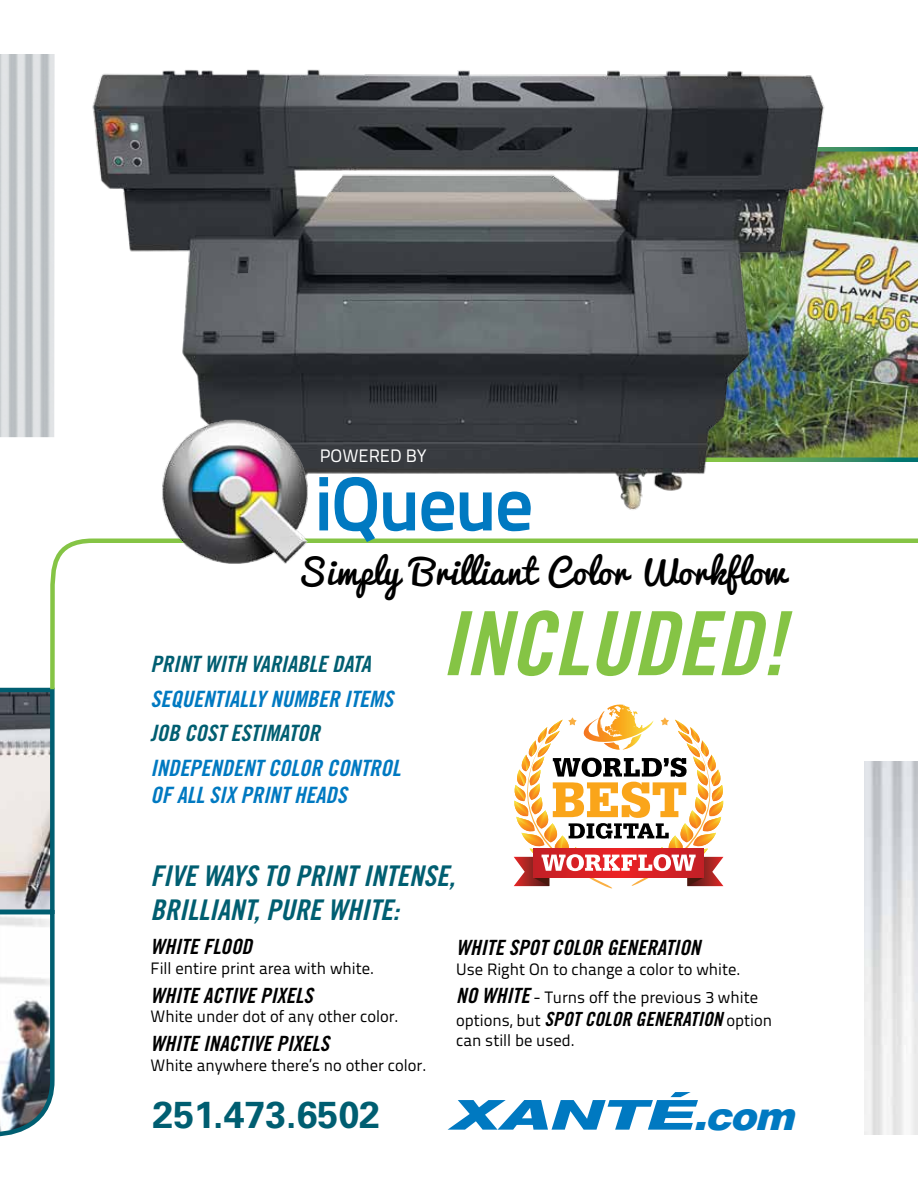
<style>
.page{position:relative;width:918px;height:1188px;background:#fff}
.page>*{position:absolute;margin:0;border:0;box-sizing:border-box;transform-origin:0 0}
.t1{font:88.65px "Trade Gothic Bold Cond Twenty Obl";color:#85c445}
.t2{font:700 76.05px "Titillium Text 22 L";letter-spacing:-.03em;color:#0079c1}
.t3{font:italic 900 39.45px "Arial";color:#0079c1}
.t4{font:700 37.5px "Univers";color:#005e71}
.t5{font:33.75px "Pacifico";letter-spacing:.03em;color:#000}
.t6{font:28.5px/34.2px "Trade Gothic Bold Cond Twenty Obl";color:#005e71}
.t7{font:22.5px/27px "Trade Gothic Bold Cond Twenty Obl";color:#0079c1}
.t8{font:22.5px "Trade Gothic Bold Cond Twenty Obl";color:#005e71}
.t9{font:21px "Trade Gothic Bold Cond Twenty Obl";color:#000}
.t10{font:19.5px "Trade Gothic Bold Cond Twenty Obl";color:#000}
.t11{font:18px "Titillium Text 22 L";color:#fff}
.t12{font:16.5px/28.5px "Titillium Text 22 L";color:#000}
.s1{font-family:"Trade Gothic Bold Cond Twenty Obl";font-size:21px}
.s2{font-family:"Titillium Text 22 L";font-size:16.5px}
</style>
<div class="page">
<img style="left:845px;top:147px;width:73px;height:315px">
<img style="left:0;top:688px;width:55px;height:449px">
<svg style="left:48px;top:538px;width:870px;height:156px"></svg>
<img style="left:92px;top:69px;width:753px;height:441px">
<img style="left:865px;top:762px;width:53px;height:373px">
<img style="left:159px;top:416px;width:152px;height:159px">
<svg style="left:448px;top:1092px;width:250px;height:38px"></svg>
<svg style="left:514px;top:705px;width:209px;height:183px"></svg>
<img style="left:0;top:54px;width:55px;height:383px">
<p class="t11" style="left:320px;top:442px;width:109px">POWERED BY</p>
<h2 class="t2" style="left:314px;top:445px;width:221px">iQueue</h2>
<h3 class="t5" style="left:297px;top:542px;width:490px">Simply Brilliant Color Workflow</h3>
<h3 class="t8" style="left:151px;top:651px;width:222px">PRINT WITH VARIABLE DATA</h3>
<h3 class="t7" style="left:151px;top:685px;width:244px">SEQUENTIALLY NUMBER ITEMS</h3>
<h3 class="t8" style="left:151px;top:720px;width:171px">JOB COST ESTIMATOR</h3>
<h3 class="t7" style="left:151px;top:754px;width:251px">INDEPENDENT COLOR CONTROL<br>OF ALL SIX PRINT HEADS</h3>
<h1 class="t1" style="left:441px;top:590px;width:346px">INCLUDED!</h1>
<h3 class="t6" style="left:151px;top:858px;width:306px">FIVE WAYS TO PRINT INTENSE,<br>BRILLIANT, PURE WHITE:</h3>
<p class="t9" style="left:151px;top:934px;width:103px">WHITE FLOOD</p>
<p class="t12" style="left:151px;top:953px;width:225px">Fill entire print area with white.</p>
<p class="t9" style="left:151px;top:982px;width:164px">WHITE ACTIVE PIXELS</p>
<p class="t12" style="left:151px;top:1001px;width:250px">White under dot of any other color.</p>
<p class="t9" style="left:151px;top:1031px;width:180px">WHITE INACTIVE PIXELS</p>
<p class="t12" style="left:151px;top:1050px;width:277px">White anywhere there’s no other color.</p>
<p class="t9" style="left:456px;top:935px;width:246px">WHITE SPOT COLOR GENERATION</p>
<p class="t12" style="left:456px;top:954px;width:303px">Use Right On to change a color to white.<br><span class="s1">NO WHITE</span> - Turns off the previous 3 white</p>
<p class="t10" style="left:456px;top:1007px;width:317px"><span class="s2">options, but</span> SPOT COLOR GENERATION <span class="s2">option</span></p>
<p class="t12" style="left:456px;top:1025px;width:120px">can still be used.</p>
<h3 class="t4" style="left:153px;top:1092px;width:229px">251.473.6502</h3>
<h3 class="t3" style="left:693px;top:1087px;width:116px">.com</h3>
</div>
